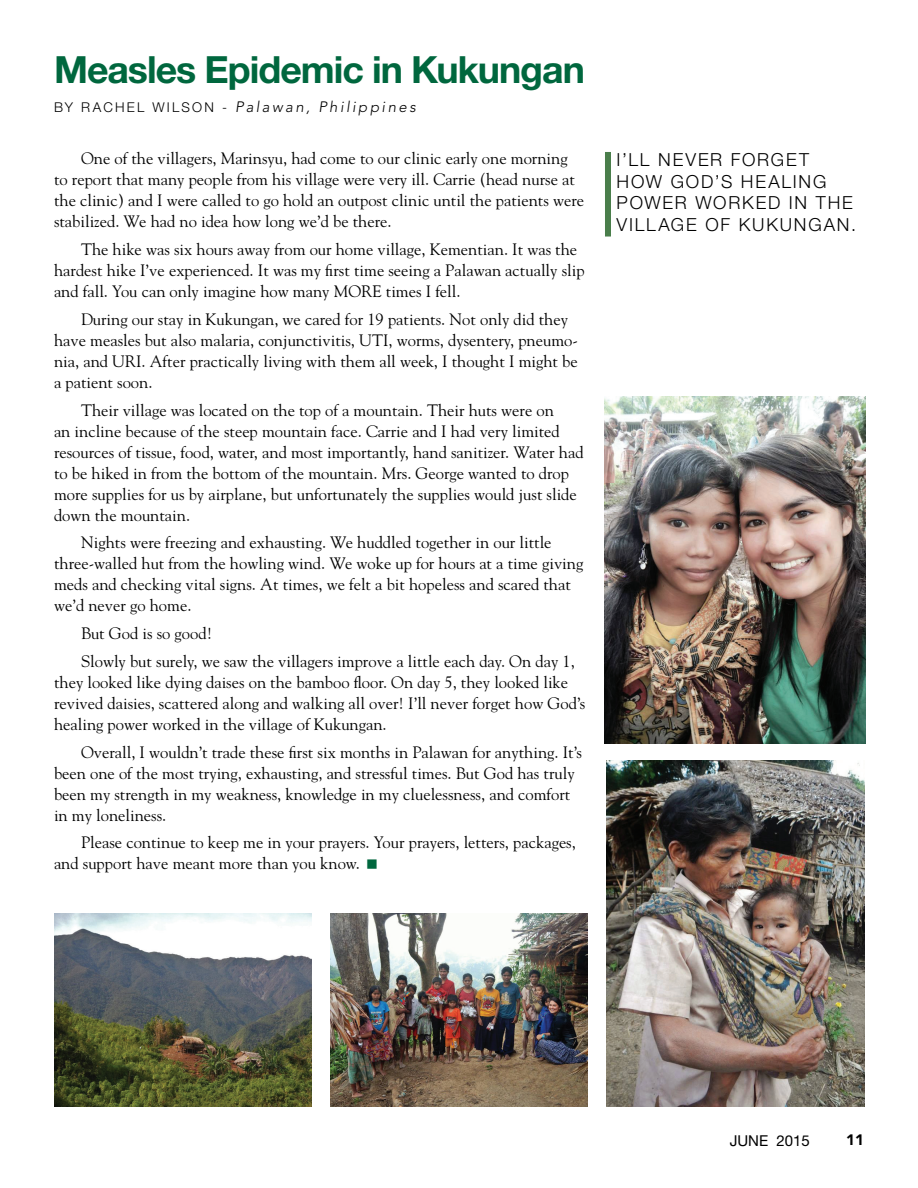
<style>
.page{position:relative;width:918px;height:1188px;background:#fff}
.page>*{position:absolute;margin:0;border:0;box-sizing:border-box;transform-origin:0 0}
.t1{font:700 37.5px "Helvetica Neue";letter-spacing:-.025em;color:#00673e}
.t2{font:300 18px/21.6px "Helvetica Neue";letter-spacing:.1em;color:#000}
.t3{font:16.5px/21px "Goudy Std";color:#000}
.t4{font:italic 300 15px "Avenir LT Std";letter-spacing:.165em;color:#000}
.t5{font:15px "Helvetica Neue";color:#000}
.t6{font:900 15px "Avenir LT Std";color:#000}
.s1{font-family:"Helvetica Neue";font-style:normal;font-size:13.5px}
</style>
<div class="page">
<img style="left:54px;top:913px;width:258px;height:194px">
<img style="left:606px;top:760px;width:258px;height:347px">
<img style="left:605px;top:396px;width:260px;height:347px">
<img style="left:330px;top:914px;width:258px;height:193px">
<div style="left:605px;top:152px;width:6px;height:85px;background:#4a7e4b"></div>
<h1 class="t1" style="left:54px;top:47px;width:533px">Measles Epidemic in Kukungan</h1>
<p class="t4" style="left:54px;top:98px;width:363px"><span class="s1">BY RACHEL WILSON -</span> Palawan, Philippines</p>
<p class="t3" style="left:54px;top:148px;width:532px;text-indent:27px">One of the villagers, Marinsyu, had come to our clinic early one morning to report that many people from his village were very ill. Carrie (head nurse at the clinic) and I were called to go hold an outpost clinic until the patients were stabilized. We had no idea how long we’d be there.</p>
<p class="t3" style="left:54px;top:239px;width:532px;text-indent:27px">The hike was six hours away from our home village, Kementian. It was the hardest hike I’ve experienced. It was my first time seeing a Palawan actually slip and fall. You can only imagine how many MORE times I fell.</p>
<p class="t3" style="left:54px;top:308px;width:525px;text-indent:27px">During our stay in Kukungan, we cared for 19 patients. Not only did they have measles but also malaria, conjunctivitis, UTI, worms, dysentery, pneumo&shy;nia, and URI. After practically living with them all week, I thought I might be a patient soon.</p>
<p class="t3" style="left:54px;top:399px;width:531px;text-indent:27px">Their village was located on the top of a mountain. Their huts were on<br>an incline because of the steep mountain face. Carrie and I had very limited resources of tissue, food, water, and most importantly, hand sanitizer. Water had to be hiked in from the bottom of the mountain. Mrs. George wanted to drop more supplies for us by airplane, but unfortunately the supplies would just slide down the mountain.</p>
<p class="t3" style="left:54px;top:532px;width:531px;text-indent:27px">Nights were freezing and exhausting. We huddled together in our little three-walled hut from the howling wind. We woke up for hours at a time giving meds and checking vital signs. At times, we felt a bit hopeless and scared that we’d never go home.</p>
<p class="t3" style="left:81px;top:619px;width:495px;line-height:27.8px">But God is so good!<br>Slowly but surely, we saw the villagers improve a little each day. On day 1,</p>
<p class="t3" style="left:54px;top:671px;width:533px">they looked like dying daises on the bamboo floor. On day 5, they looked like revived daisies, scattered along and walking all over! I’ll never forget how God’s healing power worked in the village of Kukungan.</p>
<p class="t3" style="left:54px;top:741px;width:530px;text-indent:27px">Overall, I wouldn’t trade these first six months in Palawan for anything. It’s been one of the most trying, exhausting, and stressful times. But God has truly been my strength in my weakness, knowledge in my cluelessness, and comfort in my loneliness.</p>
<p class="t3" style="left:54px;top:832px;width:523px;text-indent:27px">Please continue to keep me in your prayers. Your prayers, letters, packages, and support have meant more than you know.</p>
<p class="t2" style="left:617px;top:149px;width:241px">I’LL NEVER FORGET<br>HOW GOD’S HEALING<br>POWER WORKED IN THE<br>VILLAGE OF KUKUNGAN.</p>
<p class="t5" style="left:730px;top:1132px;width:82px">JUNE 2015</p>
<p class="t6" style="left:846px;top:1131px;width:19px">11</p>
</div>
